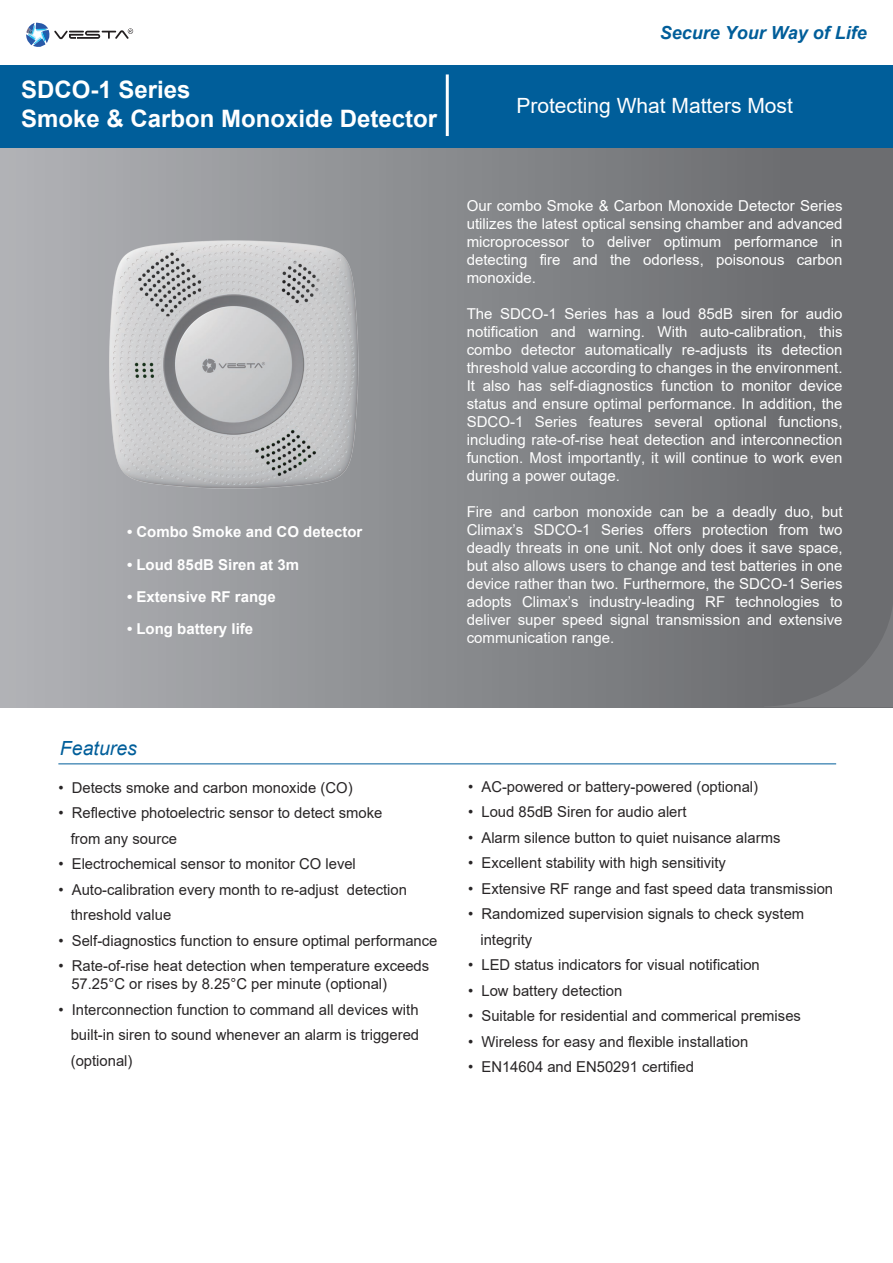
<style>
.page{position:relative;width:893px;height:1263px;background:#fff}
.page>*{position:absolute;margin:0;border:0;box-sizing:border-box;transform-origin:0 0}
.t1{font:700 24px/28.8px "Arial";color:#fff}
.t2{font:21px "Arial";color:#fff}
.t3{font:italic 19.5px "Arial";color:#005e9a}
.t4{font:italic 700 18px "Arial";color:#005e9a}
.t5{font:15px/18px "Arial";color:#fff;text-align:justify}
.t6{font:15px/25.5px "Arial";color:#282526}
.t7{font:700 15px "Arial";color:#fff}
</style>
<div class="page">
<svg style="left:26px;top:22px;width:107px;height:25px"></svg>
<div style="left:0;top:142px;width:893px;height:565px;background:linear-gradient(to right,#b0b2b5,#656669)"></div>
<svg style="left:764px;top:601px;width:129px;height:106px;background:#6f7073"></svg>
<div style="left:0;top:65px;width:893px;height:83px;background:#005e9a"></div>
<hr style="left:58px;top:763px;width:778px;height:1px;background:#005e9a">
<hr style="left:446px;top:74px;width:3px;height:62px;background:#fff">
<img style="left:97px;top:229px;width:275px;height:273px">
<h1 class="t1" style="left:21px;top:75px;width:418px">SDCO-1 Series<br>Smoke &amp; Carbon Monoxide Detector</h1>
<p class="t7" style="left:127px;top:521px;width:237px">• Combo Smoke and CO detector</p>
<p class="t7" style="left:127px;top:554px;width:173px">• Loud 85dB Siren at 3m</p>
<p class="t7" style="left:127px;top:586px;width:150px">• Extensive RF range</p>
<p class="t7" style="left:127px;top:618px;width:128px">• Long battery life</p>
<p class="t4" style="left:660px;top:21px;width:209px">Secure Your Way of Life</p>
<h2 class="t2" style="left:516px;top:92px;width:278px">Protecting What Matters Most</h2>
<p class="t5" style="left:467px;top:196px;width:377px">Our combo Smoke &amp; Carbon Monoxide Detector Series utilizes the latest optical sensing chamber and advanced microprocessor to deliver optimum performance in detecting fire and the odorless, poisonous carbon monoxide.</p>
<p class="t5" style="left:467px;top:304px;width:377px">The SDCO-1 Series has a loud 85dB siren for audio notification and warning. With auto-calibration, this combo detector automatically re-adjusts its detection threshold value according to changes in the environment.<br>It also has self-diagnostics function to monitor device status and ensure optimal performance. In addition, the SDCO-1 Series features several optional functions, including rate-of-rise heat detection and interconnection function. Most importantly, it will continue to work even during a power outage.</p>
<p class="t5" style="left:467px;top:502px;width:377px">Fire and carbon monoxide can be a deadly duo, but Climax’s SDCO-1 Series offers protection from two deadly threats in one unit. Not only does it save space, but also allows users to change and test batteries in one device rather than two. Furthermore, the SDCO-1 Series adopts Climax’s industry-leading RF technologies to deliver super speed signal transmission and extensive communication range.</p>
<h3 class="t3" style="left:60px;top:735px;width:78px">Features</h3>
<p class="t6" style="left:58px;top:775px;width:296px">• Detects smoke and carbon monoxide (CO)</p>
<p class="t6" style="left:71px;top:800px;width:313px;text-indent:-12px">• Reflective photoelectric sensor to detect smoke from any source</p>
<p class="t6" style="left:58px;top:851px;width:299px">• Electrochemical sensor to monitor CO level</p>
<p class="t6" style="left:71px;top:877px;width:338px;text-indent:-12px">• Auto-calibration every month to re-adjust detection threshold value</p>
<p class="t6" style="left:58px;top:928px;width:381px">• Self-diagnostics function to ensure optimal performance</p>
<p class="t6" style="left:71px;top:957px;width:359px;line-height:18px;text-indent:-13px">• Rate-of-rise heat detection when temperature exceeds<br>57.25°C or rises by 8.25°C per minute (optional)</p>
<p class="t6" style="left:71px;top:997px;width:350px;text-align:justify;text-indent:-12px">• Interconnection function to command all devices with built-in siren to sound whenever an alarm is triggered (optional)</p>
<p class="t6" style="left:468px;top:774px;width:292px">• AC-powered or battery-powered (optional)</p>
<p class="t6" style="left:468px;top:799px;width:220px">• Loud 85dB Siren for audio alert</p>
<p class="t6" style="left:468px;top:825px;width:314px">• Alarm silence button to quiet nuisance alarms</p>
<p class="t6" style="left:468px;top:850px;width:260px">• Excellent stability with high sensitivity</p>
<p class="t6" style="left:468px;top:876px;width:367px">• Extensive RF range and fast speed data transmission</p>
<p class="t6" style="left:480px;top:901px;width:325px;text-indent:-12px">• Randomized supervision signals to check system integrity</p>
<p class="t6" style="left:468px;top:952px;width:293px">• LED status indicators for visual notification</p>
<p class="t6" style="left:468px;top:978px;width:156px">• Low battery detection</p>
<p class="t6" style="left:468px;top:1003px;width:334px">• Suitable for residential and commerical premises</p>
<p class="t6" style="left:468px;top:1029px;width:282px">• Wireless for easy and flexible installation</p>
<p class="t6" style="left:468px;top:1054px;width:227px">• EN14604 and EN50291 certified</p>
</div>
